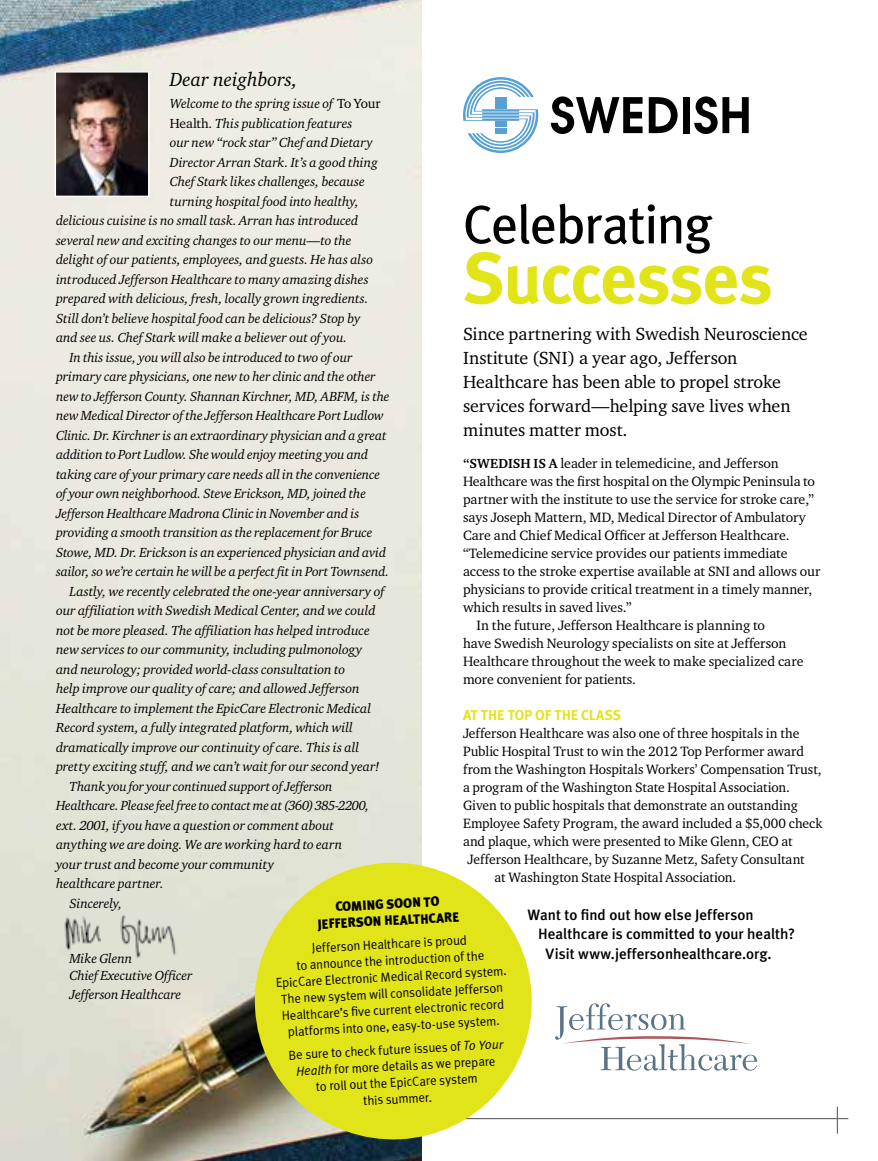
<style>
.page{position:relative;width:878px;height:1161px;background:#fff}
.page>*{position:absolute;margin:0;border:0;box-sizing:border-box;transform-origin:0 0}
.t1{font:700 72px "Meta Plus";letter-spacing:-.02em;color:#e2e41a}
.t2{font:54px "Meta Plus";letter-spacing:-.025em;color:#000}
.t3{font:italic 19.5px "Charter ITC";color:#000}
.t4{font:18px/24px "Charter ITC";letter-spacing:-.005em;color:#000}
.t5{font:500 15px "Meta Plus";color:#000}
.t6{font:700 14.25px "Meta Plus";letter-spacing:-.01em;color:#e2e41a}
.t7{font:13.8px "Charter ITC";color:#000}
.t8{font:italic 13.5px/16.5px "Charter ITC";letter-spacing:-.005em;color:#000}
.t9{font:900 13.5px/16.5px "Meta Plus";color:#000;text-align:center}
.t10{font:13.05px/16.5px "Meta Plus Normal";color:#000;text-align:center}
.s1{font-style:normal}
.s2{font-weight:700;font-size:13.5px}
.s3{font-style:italic}
</style>
<div class="page">
<img style="left:0;top:0;width:422px;height:1161px">
<svg style="left:555px;top:1003px;width:202px;height:68px"></svg>
<svg style="left:836px;top:1107px;width:1px;height:27px"></svg>
<hr style="left:426px;top:1118px;width:422px;height:1px;background:#5f6062">
<img style="left:58px;top:74px;width:88px;height:120px">
<div style="left:55px;top:71px;width:94px;height:126px;border:2px solid #fff"></div>
<img style="left:49px;top:912px;width:144px;height:51px">
<svg style="left:251px;top:859px;width:284px;height:284px;background:#dee048"></svg>
<svg style="left:463px;top:77px;width:75px;height:76px"></svg>
<svg style="left:550px;top:96px;width:92px;height:38px"></svg>
<svg style="left:648px;top:97px;width:29px;height:36px"></svg>
<div style="left:683px;top:97px;width:6px;height:36px;background:#000"></div>
<svg style="left:694px;top:96px;width:54px;height:38px"></svg>
<h3 class="t3" style="left:170px;top:67px;width:129px">Dear neighbors,</h3>
<p class="t8" style="left:170px;top:95px;width:212px">Welcome to the spring issue of <span class="s1">To Your</span></p>
<p class="t8" style="left:170px;top:115px;width:184px"><span class="s1">Health</span>. This publication features</p>
<p class="t8" style="left:170px;top:134px;width:204px">our new “rock star” Chef and Dietary</p>
<p class="t8" style="left:170px;top:154px;width:210px">Director Arran Stark. It’s a good thing</p>
<p class="t8" style="left:170px;top:173px;width:196px">Chef Stark likes challenges, because</p>
<p class="t8" style="left:170px;top:193px;width:191px">turning hospital food into healthy,</p>
<p class="t8" style="left:56px;top:212px;width:304px">delicious cuisine is no small task. Arran has introduced</p>
<p class="t8" style="left:56px;top:232px;width:297px">several new and exciting changes to our menu—to the</p>
<p class="t8" style="left:56px;top:251px;width:318px">delight of our patients, employees, and guests. He has also</p>
<p class="t8" style="left:56px;top:271px;width:314px">introduced Jefferson Healthcare to many amazing dishes</p>
<p class="t8" style="left:56px;top:290px;width:314px">prepared with delicious, fresh, locally grown ingredients.</p>
<p class="t8" style="left:56px;top:310px;width:306px">Still don’t believe hospital food can be delicious? Stop by</p>
<p class="t8" style="left:56px;top:329px;width:293px">and see us. Chef Stark will make a believer out of you.</p>
<p class="t8" style="left:70px;top:349px;width:284px">In this issue, you will also be introduced to two of our</p>
<p class="t8" style="left:56px;top:368px;width:321px">primary care physicians, one new to her clinic and the other</p>
<p class="t8" style="left:56px;top:388px;width:335px">new to Jefferson County. Shannan Kirchner, MD, ABFM, is the</p>
<p class="t8" style="left:56px;top:407px;width:329px">new Medical Director of the Jefferson Healthcare Port Ludlow</p>
<p class="t8" style="left:56px;top:427px;width:332px">Clinic. Dr. Kirchner is an extraordinary physician and a great</p>
<p class="t8" style="left:56px;top:446px;width:314px">addition to Port Ludlow. She would enjoy meeting you and</p>
<p class="t8" style="left:56px;top:466px;width:325px">taking care of your primary care needs all in the convenience</p>
<p class="t8" style="left:56px;top:485px;width:311px">of your own neighborhood. Steve Erickson, MD, joined the</p>
<p class="t8" style="left:56px;top:505px;width:305px">Jefferson Healthcare Madrona Clinic in November and is</p>
<p class="t8" style="left:56px;top:524px;width:318px">providing a smooth transition as the replacement for Bruce</p>
<p class="t8" style="left:56px;top:544px;width:331px">Stowe, MD. Dr. Erickson is an experienced physician and avid</p>
<p class="t8" style="left:56px;top:563px;width:334px">sailor, so we’re certain he will be a perfect fit in Port Townsend.</p>
<p class="t8" style="left:70px;top:583px;width:316px">Lastly, we recently celebrated the one-year anniversary of</p>
<p class="t8" style="left:56px;top:602px;width:321px">our affiliation with Swedish Medical Center, and we could</p>
<p class="t8" style="left:56px;top:622px;width:315px">not be more pleased. The affiliation has helped introduce</p>
<p class="t8" style="left:56px;top:641px;width:308px">new services to our community, including pulmonology</p>
<p class="t8" style="left:56px;top:661px;width:291px">and neurology; provided world-class consultation to</p>
<p class="t8" style="left:56px;top:680px;width:305px">help improve our quality of care; and allowed Jefferson</p>
<p class="t8" style="left:56px;top:700px;width:316px">Healthcare to implement the EpicCare Electronic Medical</p>
<p class="t8" style="left:56px;top:719px;width:298px">Record system, a fully integrated platform, which will</p>
<p class="t8" style="left:56px;top:739px;width:304px">dramatically improve our continuity of care. This is all</p>
<p class="t8" style="left:56px;top:758px;width:325px">pretty exciting stuff, and we can’t wait for our second year!</p>
<p class="t8" style="left:70px;top:778px;width:264px">Thank you for your continued support of Jefferson</p>
<p class="t8" style="left:56px;top:797px;width:314px">Healthcare. Please feel free to contact me at (360) 385-2200,</p>
<p class="t8" style="left:56px;top:817px;width:279px">ext. 2001, if you have a question or comment about</p>
<p class="t8" style="left:56px;top:836px;width:288px">anything we are doing. We are working hard to earn</p>
<p class="t8" style="left:56px;top:856px;width:220px">your trust and become your community</p>
<p class="t8" style="left:56px;top:875px;width:109px">healthcare partner.</p>
<p class="t8" style="left:70px;top:895px;width:54px">Sincerely,</p>
<h2 class="t2" style="left:463px;top:193px;width:251px">Celebrating</h2>
<h1 class="t1" style="left:463px;top:237px;width:311px">Successes</h1>
<h3 class="t4" style="left:463px;top:322px;width:346px">Since partnering with Swedish Neuroscience Institute (SNI) a year ago, Jefferson Healthcare has been able to propel stroke services forward—helping save lives when minutes matter most.</h3>
<p class="t7" style="left:463px;top:455px;width:317px"><span class="s2">“SWEDISH IS A</span> leader in telemedicine, and Jefferson</p>
<p class="t7" style="left:463px;top:473px;width:353px">Healthcare was the first hospital on the Olympic Peninsula to</p>
<p class="t7" style="left:463px;top:491px;width:352px">partner with the institute to use the service for stroke care,”</p>
<p class="t7" style="left:463px;top:509px;width:344px">says Joseph Mattern, MD, Medical Director of Ambulatory</p>
<p class="t7" style="left:463px;top:527px;width:328px">Care and Chief Medical Officer at Jefferson Healthcare.</p>
<p class="t7" style="left:463px;top:545px;width:326px">“Telemedicine service provides our patients immediate</p>
<p class="t7" style="left:463px;top:563px;width:359px">access to the stroke expertise available at SNI and allows our</p>
<p class="t7" style="left:463px;top:581px;width:351px">physicians to provide critical treatment in a timely manner,</p>
<p class="t7" style="left:463px;top:599px;width:170px">which results in saved lives.”</p>
<p class="t7" style="left:476px;top:617px;width:290px">In the future, Jefferson Healthcare is planning to</p>
<p class="t7" style="left:463px;top:635px;width:325px">have Swedish Neurology specialists on site at Jefferson</p>
<p class="t7" style="left:463px;top:653px;width:342px">Healthcare throughout the week to make specialized care</p>
<p class="t7" style="left:463px;top:671px;width:175px">more convenient for patients.</p>
<p class="t6" style="left:463px;top:707px;width:143px">At the Top of the Class</p>
<p class="t7" style="left:463px;top:725px;width:338px">Jefferson Healthcare was also one of three hospitals in the</p>
<p class="t7" style="left:463px;top:743px;width:342px">Public Hospital Trust to win the 2012 Top Performer award</p>
<p class="t7" style="left:463px;top:761px;width:360px">from the Washington Hospitals Workers’ Compensation Trust,</p>
<p class="t7" style="left:463px;top:779px;width:328px">a program of the Washington State Hospital Association.</p>
<p class="t7" style="left:463px;top:797px;width:336px">Given to public hospitals that demonstrate an outstanding</p>
<p class="t7" style="left:463px;top:815px;width:361px">Employee Safety Program, the award included a $5,000 check</p>
<p class="t7" style="left:463px;top:833px;width:331px">and plaque, which were presented to Mike Glenn, CEO at</p>
<p class="t7" style="left:467px;top:851px;width:338px">Jefferson Healthcare, by Suzanne Metz, Safety Consultant</p>
<p class="t7" style="left:494px;top:869px;width:243px">at Washington State Hospital Association.</p>
<p class="t5" style="left:527px;top:906px;width:227px">Want to find out how else Jefferson</p>
<p class="t5" style="left:538px;top:925px;width:258px">Healthcare is committed to your health?</p>
<p class="t5" style="left:545px;top:945px;width:227px">Visit www.jeffersonhealthcare.org.</p>
<p class="t9" style="left:316px;top:900px;width:143px;rotate:-3deg">Coming Soon to<br>Jefferson Healthc are</p>
<p class="t10" style="left:273px;top:942px;width:233px;rotate:-3deg">Jefferson Healthcare is proud<br>to announce the introduction of the EpicCare Electronic Medical Record system.<br>The new system will consolidate Jefferson Healthcare’s fi ve current electronic record platforms into one, easy-to-use system.</p>
<p class="t10" style="left:288px;top:1047px;width:216px;rotate:-3deg">Be sure to check future issues of <span class="s3">To Your<br>Health</span> for more details as we prepare<br>to roll out the EpicCare system<br>this summer.</p>
<p class="t8" style="left:70px;top:950px;width:125px">Mike Glenn<br>Chief Executive Officer</p>
<p class="t8" style="left:70px;top:986px;width:113px">Jefferson Healthcare</p>
</div>
